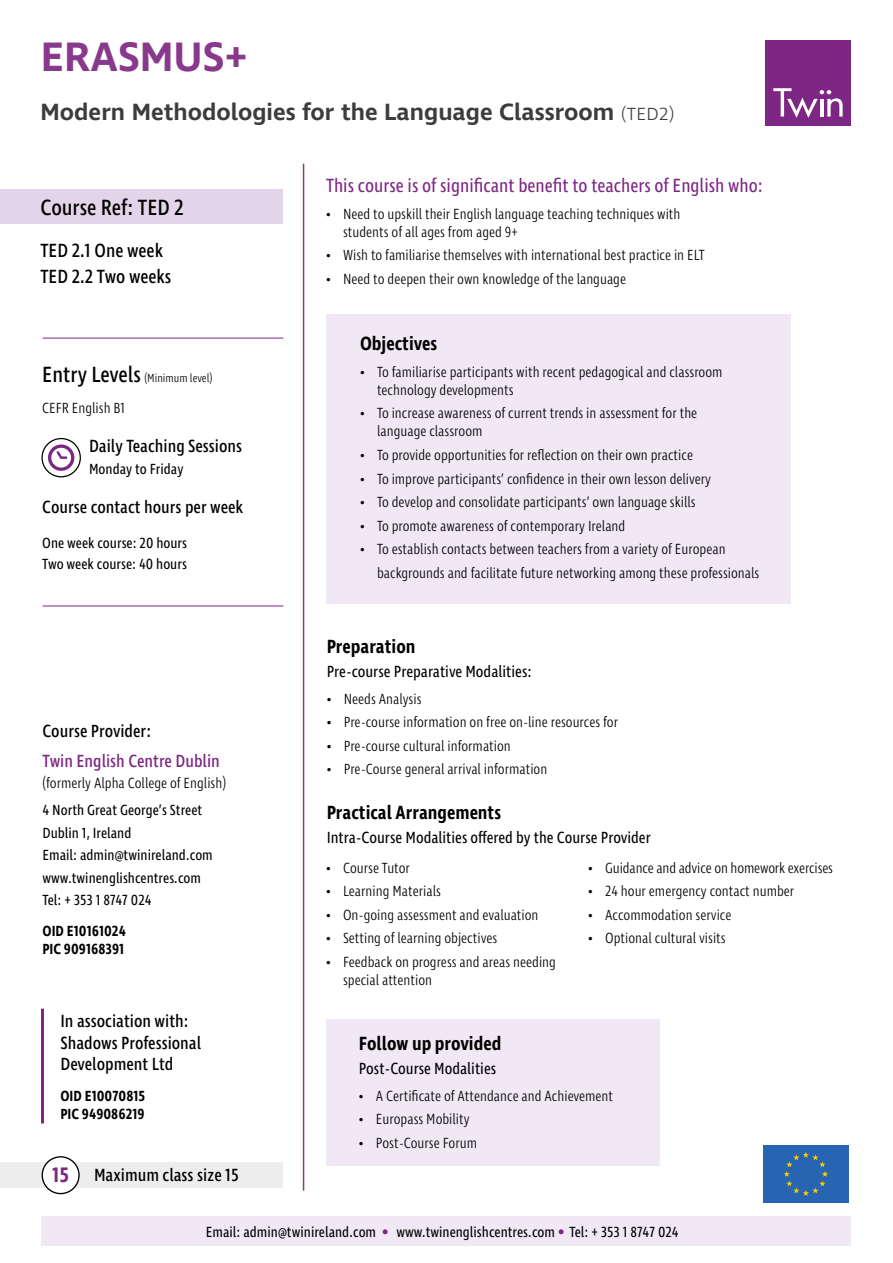
<style>
.page{position:relative;width:893px;height:1263px;background:#fff}
.page>*{position:absolute;margin:0;border:0;box-sizing:border-box;transform-origin:0 0}
.t1{font:600 42px "Ingra";color:#89398c}
.t2{font:600 24px "Ingra";color:#3c3c3b}
.t3{font:22.5px "Ingra Cd";color:#000}
.t4{font:600 19.5px "Ingra Cd";color:#000}
.t5{font:19.5px "Ingra Cd";color:#7d2683}
.t6{font:19.5px/25.2px "Ingra Cd";color:#000}
.t7{font:18px/21.6px "Ingra Cd";color:#000}
.t8{font:18px "Ingra Cd";color:#7d2683}
.t9{font:16.5px "Ingra Cd";color:#000}
.t10{font:300 15px/18px "Ingra Cd";color:#000}
.t11{font:15px/22.5px "Ingra Cd";color:#000}
.t12{font:600 15px/18px "Ingra Cd";color:#000}
.t13{font:300 12px "Ingra Cd";color:#000}
.s1{font-weight:300;font-size:18px}
.s2{font-weight:400;font-size:22.5px}
.s3{font-weight:600;font-size:21.45px;color:#7d2683}
.s4{font-size:21px;color:#7d2683}
</style>
<div class="page">
<div style="left:326px;top:1020px;width:333px;height:146px;background:#f0e9f5"></div>
<div style="left:326px;top:314px;width:465px;height:289px;background:#f0e9f5"></div>
<div style="left:765px;top:40px;width:85px;height:85px;background:#7d2683"></div>
<svg style="left:773px;top:88px;width:70px;height:30px"></svg>
<hr style="left:820px;top:99px;width:3px;height:18px;background:#fff">
<div style="left:763px;top:1145px;width:86px;height:58px;background:#2765b2"></div>
<svg style="left:784px;top:1152px;width:44px;height:44px"></svg>
<div style="left:41px;top:1216px;width:809px;height:30px;background:#f0e9f5"></div>
<hr style="left:303px;top:164px;width:1px;height:1027px;background:#89398c">
<div style="left:0;top:189px;width:283px;height:34px;background:#e2d4e9"></div>
<div style="left:41px;top:438px;width:40px;height:39px;border:1px solid #000;border-radius:50%"></div>
<div style="left:0;top:1162px;width:283px;height:26px;background:#ededed"></div>
<div style="left:42px;top:1157px;width:37px;height:36px;background:#fff;border-radius:50%"></div>
<div style="left:42px;top:1156px;width:38px;height:38px;border:1px solid #000;border-radius:50%"></div>
<svg style="left:48px;top:444px;width:26px;height:27px"></svg>
<hr style="left:43px;top:606px;width:240px;height:1px;background:#7d2683">
<hr style="left:43px;top:338px;width:240px;height:1px;background:#7d2683">
<hr style="left:41px;top:1009px;width:3px;height:114px;background:#7d2683">
<h1 class="t1" style="left:41px;top:31px;width:209px">ERASMUS+</h1>
<h2 class="t2" style="left:41px;top:97px;width:635px">Modern Methodologies for the Language Classroom <span class="s1">(TED2)</span></h2>
<h3 class="t3" style="left:40px;top:193px;width:145px">Course Ref: TED 2</h3>
<h3 class="t6" style="left:40px;top:239px;width:133px">TED 2.1 One week<br>TED 2.2 Two weeks</h3>
<p class="t13" style="left:42px;top:371px;width:172px"><span class="s2">Entry Levels</span> (Minimum level)</p>
<p class="t10" style="left:42px;top:400px;width:84px">CEFR English B1</p>
<p class="t7" style="left:89px;top:436px;width:155px">Daily Teaching Sessions</p>
<p class="t11" style="left:89px;top:458px;width:96px">Monday to Friday</p>
<p class="t7" style="left:42px;top:497px;width:203px">Course contact hours per week</p>
<p class="t11" style="left:42px;top:533px;width:146px;line-height:21.6px">One week course: 20 hours<br>Two week course: 40 hours</p>
<p class="t7" style="left:43px;top:721px;width:110px">Course Provider:</p>
<p class="t8" style="left:43px;top:750px;width:179px">Twin English Centre Dublin</p>
<p class="t10" style="left:43px;top:775px;width:185px">(formerly Alpha College of English)</p>
<p class="t11" style="left:43px;top:800px;width:172px">4 North Great George’s Street<br>Dublin 1, Ireland<br>Email: admin@twinireland.com www.twinenglishcentres.com<br>Tel: + 353 1 8747 024</p>
<p class="t12" style="left:43px;top:923px;width:85px">OID E10161024<br>PIC 909168391</p>
<p class="t7" style="left:60px;top:1011px;width:142px">In association with:<br>Shadows Professional<br>Development Ltd</p>
<p class="t12" style="left:60px;top:1087px;width:86px">OID E10070815<br>PIC 949086219</p>
<p class="t7" style="left:52px;top:1165px;width:188px"><span class="s3">15</span> Maximum class size 15</p>
<h3 class="t5" style="left:326px;top:174px;width:438px">This course is of significant benefit to teachers of English who:</h3>
<p class="t10" style="left:343px;top:205px;width:339px;text-indent:-17px">• Need to upskill their English language teaching techniques with students of all ages from aged 9+</p>
<p class="t10" style="left:326px;top:247px;width:380px">• Wish to familiarise themselves with international best practice in ELT</p>
<p class="t10" style="left:326px;top:270px;width:302px">• Need to deepen their own knowledge of the language</p>
<h3 class="t4" style="left:360px;top:332px;width:79px">Objectives</h3>
<p class="t10" style="left:377px;top:364px;width:347px;text-indent:-17px">• To familiarise participants with recent pedagogical and classroom technology developments</p>
<p class="t10" style="left:377px;top:405px;width:322px;text-indent:-17px">• To increase awareness of current trends in assessment for the language classroom</p>
<p class="t10" style="left:360px;top:447px;width:334px">• To provide opportunities for reflection on their own practice</p>
<p class="t10" style="left:360px;top:470px;width:353px">• To improve participants’ confidence in their own lesson delivery</p>
<p class="t10" style="left:360px;top:494px;width:337px">• To develop and consolidate participants’ own language skills</p>
<p class="t10" style="left:360px;top:517px;width:267px">• To promote awareness of contemporary Ireland</p>
<p class="t10" style="left:377px;top:538px;width:384px;line-height:23.4px;text-indent:-17px">• To establish contacts between teachers from a variety of European backgrounds and facilitate future networking among these professionals</p>
<h3 class="t4" style="left:327px;top:634px;width:90px">Preparation</h3>
<p class="t9" style="left:327px;top:661px;width:207px">Pre-course Preparative Modalities:</p>
<p class="t10" style="left:327px;top:690px;width:96px">• Needs Analysis</p>
<p class="t10" style="left:327px;top:714px;width:293px">• Pre-course information on free on-line resources for</p>
<p class="t10" style="left:327px;top:738px;width:186px">• Pre-course cultural information</p>
<p class="t10" style="left:327px;top:761px;width:222px">• Pre-Course general arrival information</p>
<h3 class="t4" style="left:327px;top:800px;width:176px">Practical Arrangements</h3>
<p class="t9" style="left:327px;top:827px;width:326px">Intra-Course Modalities offered by the Course Provider</p>
<p class="t10" style="left:326px;top:859px;width:86px">• Course Tutor</p>
<p class="t10" style="left:326px;top:883px;width:116px">• Learning Materials</p>
<p class="t10" style="left:326px;top:906px;width:214px">• On-going assessment and evaluation</p>
<p class="t10" style="left:326px;top:930px;width:173px">• Setting of learning objectives</p>
<p class="t10" style="left:343px;top:953px;width:214px;text-indent:-17px">• Feedback on progress and areas needing special attention</p>
<p class="t10" style="left:588px;top:859px;width:246px">• Guidance and advice on homework exercises</p>
<p class="t10" style="left:588px;top:883px;width:208px">• 24 hour emergency contact number</p>
<p class="t10" style="left:588px;top:906px;width:145px">• Accommodation service</p>
<p class="t10" style="left:588px;top:930px;width:139px">• Optional cultural visits</p>
<h3 class="t4" style="left:359px;top:1031px;width:144px">Follow up provided</h3>
<p class="t9" style="left:359px;top:1058px;width:139px">Post-Course Modalities</p>
<p class="t10" style="left:359px;top:1087px;width:256px">• A Certificate of Attendance and Achievement</p>
<p class="t10" style="left:359px;top:1111px;width:112px">• Europass Mobility</p>
<p class="t10" style="left:359px;top:1134px;width:120px">• Post-Course Forum</p>
<p class="t11" style="left:206px;top:1221px;width:474px">Email: admin@twinireland.com <span class="s4">•</span> www.twinenglishcentres.com <span class="s4">•</span> Tel: + 353 1 8747 024</p>
</div>
